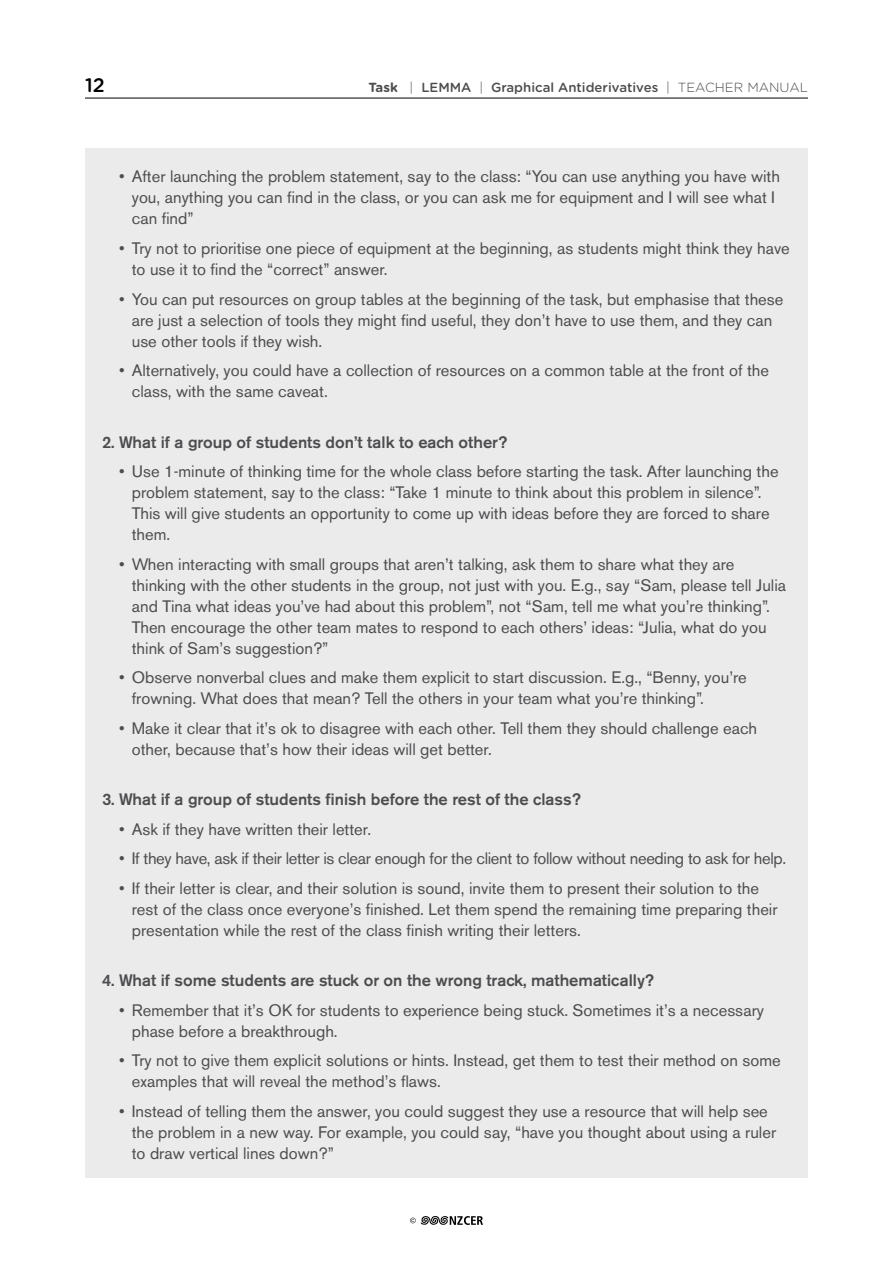
<style>
.page{position:relative;width:893px;height:1263px;background:#fff}
.page>*{position:absolute;margin:0;border:0;box-sizing:border-box;transform-origin:0 0}
.t1{font:500 19.5px "Gotham Rounded";color:#000}
.t2{font:16.5px/21px "Akzidenz Grotesk BE";color:#4d4d4f}
.t3{font:500 16.5px "Akzidenz Grotesk BE";color:#4d4d4f}
.t4{font:16.5px "Akzidenz Grotesk BE";letter-spacing:-.02em;color:#4d4d4f}
.t5{font:500 13.2px "Gotham Rounded";color:#4d4d4f}
.s1{font-weight:700}
.s2{font-weight:300}
</style>
<div class="page">
<svg style="left:410px;top:1216px;width:73px;height:9px"></svg>
<hr style="left:85px;top:98px;width:723px;height:1px;background:#000">
<div style="left:85px;top:149px;width:723px;height:1029px;background:#ebebec"></div>
<p class="t1" style="left:85px;top:71px;width:21px">12</p>
<p class="t5" style="left:368px;top:78px;width:441px"><span class="s1">Task</span> <span class="s2">|</span> LEMMA <span class="s2">|</span> Graphical Antiderivatives <span class="s2">| TEACHER MANUAL</span></p>
<p class="t2" style="left:132px;top:166px;width:650px;text-indent:-13px">• After launching the problem statement, say to the class: “You can use anything you have with you, anything you can find in the class, or you can ask me for equipment and I will see what I can find”</p>
<p class="t2" style="left:132px;top:238px;width:660px;text-indent:-13px">• Try not to prioritise one piece of equipment at the beginning, as students might think they have to use it to find the “correct” answer.</p>
<p class="t2" style="left:132px;top:288px;width:653px;text-indent:-13px">• You can put resources on group tables at the beginning of the task, but emphasise that these are just a selection of tools they might find useful, they don’t have to use them, and they can use other tools if they wish.</p>
<p class="t2" style="left:132px;top:360px;width:639px;text-indent:-13px">• Alternatively, you could have a collection of resources on a common table at the front of the class, with the same caveat.</p>
<p class="t3" style="left:102px;top:432px;width:407px">2. What if a group of students don’t talk to each other?</p>
<p class="t2" style="left:132px;top:461px;width:648px;text-indent:-13px">• Use 1-minute of thinking time for the whole class before starting the task. After launching the problem statement, say to the class: “Take 1 minute to think about this problem in silence”.<br>This will give students an opportunity to come up with ideas before they are forced to share them.</p>
<p class="t2" style="left:132px;top:553px;width:656px;text-indent:-13px">• When interacting with small groups that aren’t talking, ask them to share what they are thinking with the other students in the group, not just with you. E.g., say “Sam, please tell Julia and Tina what ideas you’ve had about this problem”, not “Sam, tell me what you’re thinking”.<br>Then encourage the other team mates to respond to each others’ ideas: “Julia, what do you think of Sam’s suggestion?”</p>
<p class="t2" style="left:132px;top:667px;width:617px;text-indent:-13px">• Observe nonverbal clues and make them explicit to start discussion. E.g., “Benny, you’re frowning. What does that mean? Tell the others in your team what you’re thinking”.</p>
<p class="t2" style="left:132px;top:717px;width:627px;text-indent:-13px">• Make it clear that it’s ok to disagree with each other. Tell them they should challenge each other, because that’s how their ideas will get better.</p>
<p class="t3" style="left:102px;top:789px;width:480px">3. What if a group of students finish before the rest of the class?</p>
<p class="t2" style="left:119px;top:818px;width:254px">• Ask if they have written their letter.</p>
<p class="t4" style="left:119px;top:848px;width:669px">• If they have, ask if their letter is clear enough for the client to follow without needing to ask for help.</p>
<p class="t2" style="left:132px;top:877px;width:647px;text-indent:-13px">• If their letter is clear, and their solution is sound, invite them to present their solution to the rest of the class once everyone’s finished. Let them spend the remaining time preparing their presentation while the rest of the class finish writing their letters.</p>
<p class="t3" style="left:102px;top:970px;width:554px">4. What if some students are stuck or on the wrong track, mathematically?</p>
<p class="t2" style="left:132px;top:999px;width:634px;text-indent:-13px">• Remember that it’s OK for students to experience being stuck. Sometimes it’s a necessary phase before a breakthrough.</p>
<p class="t2" style="left:132px;top:1050px;width:650px;text-indent:-13px">• Try not to give them explicit solutions or hints. Instead, get them to test their method on some examples that will reveal the method’s flaws.</p>
<p class="t2" style="left:132px;top:1100px;width:646px;text-indent:-13px">• Instead of telling them the answer, you could suggest they use a resource that will help see the problem in a new way. For example, you could say, “have you thought about using a ruler to draw vertical lines down?”</p>
</div>
